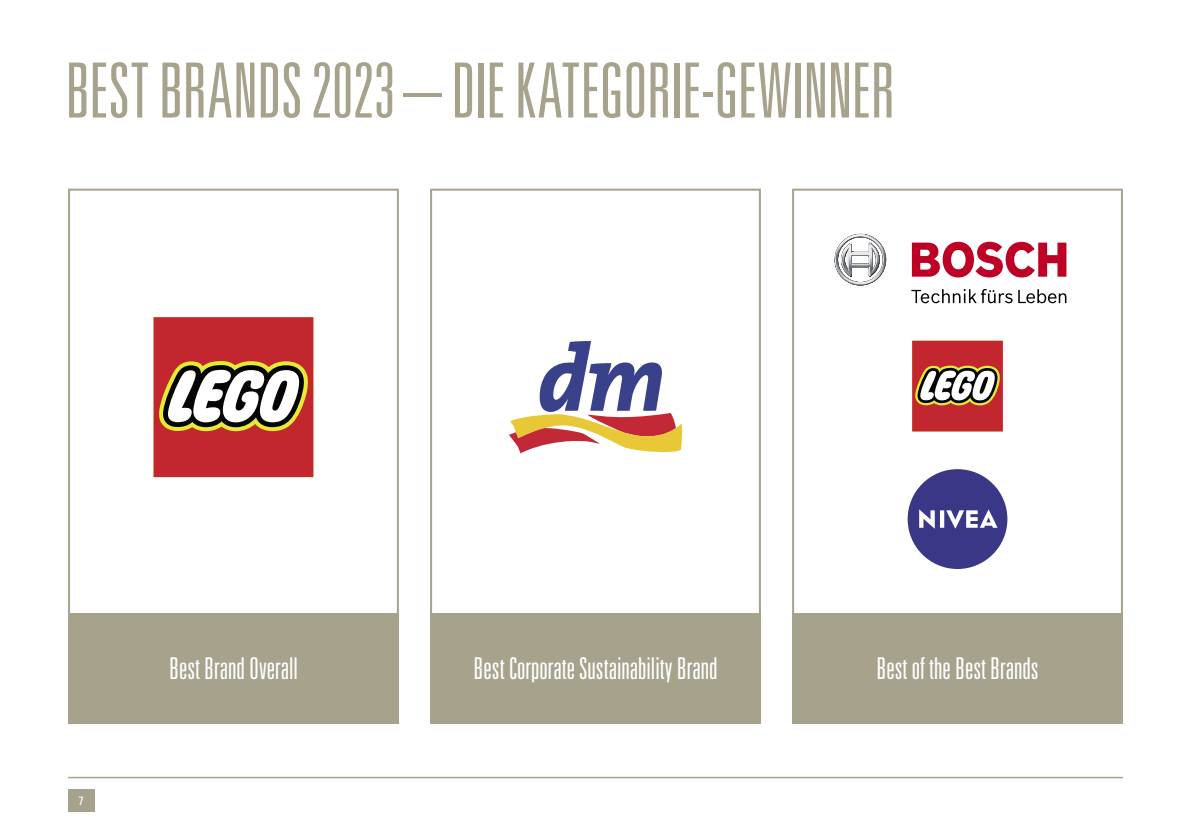
<style>
.page{position:relative;width:1191px;height:840px;background:#fff}
.page>*{position:absolute;margin:0;border:0;box-sizing:border-box;transform-origin:0 0}
.t1{font:300 ultra-condensed 76px "Univers LT Std";letter-spacing:-.015em;color:#a6a28c}
.t2{font:300 ultra-condensed 30px "Univers LT Std";color:#fff}
.t3{font:condensed 12px "Univers LT Std";color:#fff}
</style>
<div class="page">
<hr style="left:68px;top:776px;width:1055px;height:1px;background:#a6a28c">
<div style="left:68px;top:788px;width:27px;height:22px;background:#a6a28c"></div>
<div style="left:68px;top:188px;width:331px;height:446px;border:2px solid #a6a28c"></div>
<div style="left:68px;top:612px;width:331px;height:110px;background:#a6a28c"></div>
<div style="left:430px;top:188px;width:331px;height:446px;border:2px solid #a6a28c"></div>
<div style="left:430px;top:612px;width:331px;height:110px;background:#a6a28c"></div>
<div style="left:792px;top:188px;width:331px;height:446px;border:2px solid #a6a28c"></div>
<div style="left:792px;top:612px;width:331px;height:110px;background:#a6a28c"></div>
<svg style="left:154px;top:317px;width:159px;height:160px"></svg>
<svg style="left:912px;top:340px;width:90px;height:91px"></svg>
<svg style="left:834px;top:234px;width:52px;height:51px"></svg>
<svg style="left:911px;top:289px;width:101px;height:14px"></svg>
<svg style="left:1018px;top:289px;width:48px;height:14px"></svg>
<svg style="left:912px;top:241px;width:154px;height:36px"></svg>
<div style="left:907px;top:469px;width:100px;height:99px;background:#3a3886;border-radius:50%"></div>
<svg style="left:919px;top:509px;width:78px;height:19px"></svg>
<svg style="left:509px;top:341px;width:173px;height:112px"></svg>
<h1 class="t1" style="left:65px;top:51px;width:832px">BEST BRANDS 2023 – DIE KATEGORIE-GEWINNER</h1>
<p class="t3" style="left:79px;top:792px;width:7px">7</p>
<p class="t2" style="left:169px;top:652px;width:130px">Best Brand Overall</p>
<p class="t2" style="left:473px;top:652px;width:245px">Best Corporate Sustainability Brand</p>
<p class="t2" style="left:876px;top:652px;width:164px">Best of the Best Brands</p>
</div>
